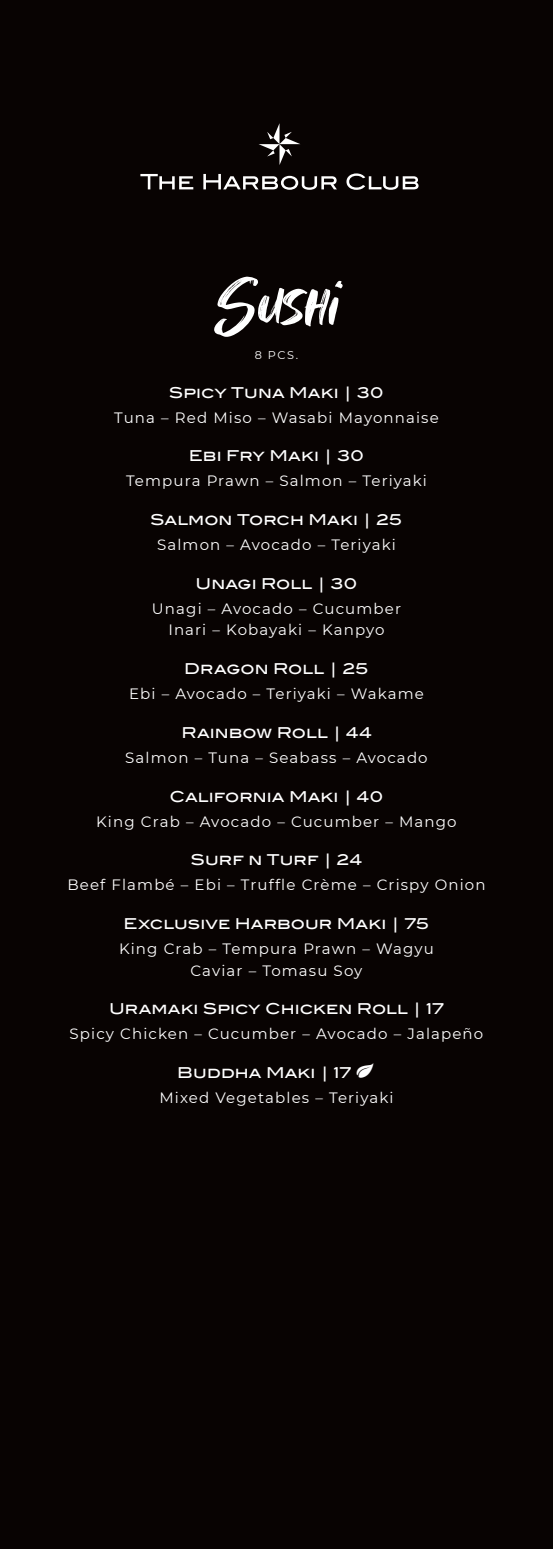
<style>
.page{position:relative;width:553px;height:1549px;background:#fff}
.page>*{position:absolute;margin:0;border:0;box-sizing:border-box;transform-origin:0 0}
.t1{font:71.25px "Perfect Moment Script";color:#fff}
.t2{font:15px/21.2px "Montserrat";letter-spacing:.075em;color:#fff;text-align:center}
.t3{font:15px "Blair ITC Std";letter-spacing:.005em;color:#fff}
.t4{font:11.25px "Montserrat";color:#fff}
.s1{font-family:"Leafs";font-size:22.5px}
</style>
<div class="page">
<div style="left:0;top:0;width:553px;height:1548px;background:#080302"></div>
<svg style="left:259px;top:123px;width:41px;height:42px"></svg>
<svg style="left:140px;top:174px;width:53px;height:15px"></svg>
<svg style="left:203px;top:174px;width:134px;height:16px"></svg>
<svg style="left:346px;top:173px;width:72px;height:17px"></svg>
<h1 class="t1" style="left:215px;top:252px;width:125px">Sushi</h1>
<p class="t4" style="left:255px;top:350px;width:45px">8 PCS.</p>
<p class="t3" style="left:169px;top:385px;width:216px">Spicy Tuna Maki | 30</p>
<p class="t2" style="left:114px;top:408px;width:326px">Tuna – Red Miso – Wasabi Mayonnaise</p>
<p class="t3" style="left:189px;top:449px;width:177px">Ebi Fry Maki | 30</p>
<p class="t2" style="left:126px;top:472px;width:302px">Tempura Prawn – Salmon – Teriyaki</p>
<p class="t3" style="left:150px;top:513px;width:253px">Salmon Torch Maki | 25</p>
<p class="t2" style="left:157px;top:535px;width:240px">Salmon – Avocado – Teriyaki</p>
<p class="t3" style="left:195px;top:576px;width:163px">Unagi Roll | 30</p>
<p class="t2" style="left:152px;top:599px;width:250px">Unagi – Avocado – Cucumber<br>Inari – Kobayaki – Kanpyo</p>
<p class="t3" style="left:184px;top:661px;width:186px">Dragon Roll | 25</p>
<p class="t2" style="left:129px;top:684px;width:296px">Ebi – Avocado – Teriyaki – Wakame</p>
<p class="t3" style="left:181px;top:725px;width:192px">Rainbow Roll | 44</p>
<p class="t2" style="left:125px;top:748px;width:304px">Salmon – Tuna – Seabass – Avocado</p>
<p class="t3" style="left:169px;top:789px;width:215px">California Maki | 40</p>
<p class="t2" style="left:96px;top:812px;width:362px">King Crab – Avocado – Cucumber – Mango</p>
<p class="t3" style="left:191px;top:853px;width:172px">Surf n Turf | 24</p>
<p class="t2" style="left:67px;top:875px;width:419px">Beef Flambé – Ebi – Truffle Crème – Crispy Onion</p>
<p class="t3" style="left:123px;top:916px;width:307px">Exclusive Harbour Maki | 75</p>
<p class="t2" style="left:119px;top:939px;width:316px">King Crab – Tempura Prawn – Wagyu<br>Caviar – Tomasu Soy</p>
<p class="t3" style="left:109px;top:1001px;width:336px">Uramaki Spicy Chicken Roll | 17</p>
<p class="t2" style="left:70px;top:1024px;width:415px">Spicy Chicken – Cucumber – Avocado – Jalapeño</p>
<p class="t3" style="left:177px;top:1065px;width:200px">Buddha Maki | 17 <span class="s1">M</span></p>
<p class="t2" style="left:159px;top:1088px;width:235px">Mixed Vegetables – Teriyaki</p>
</div>
